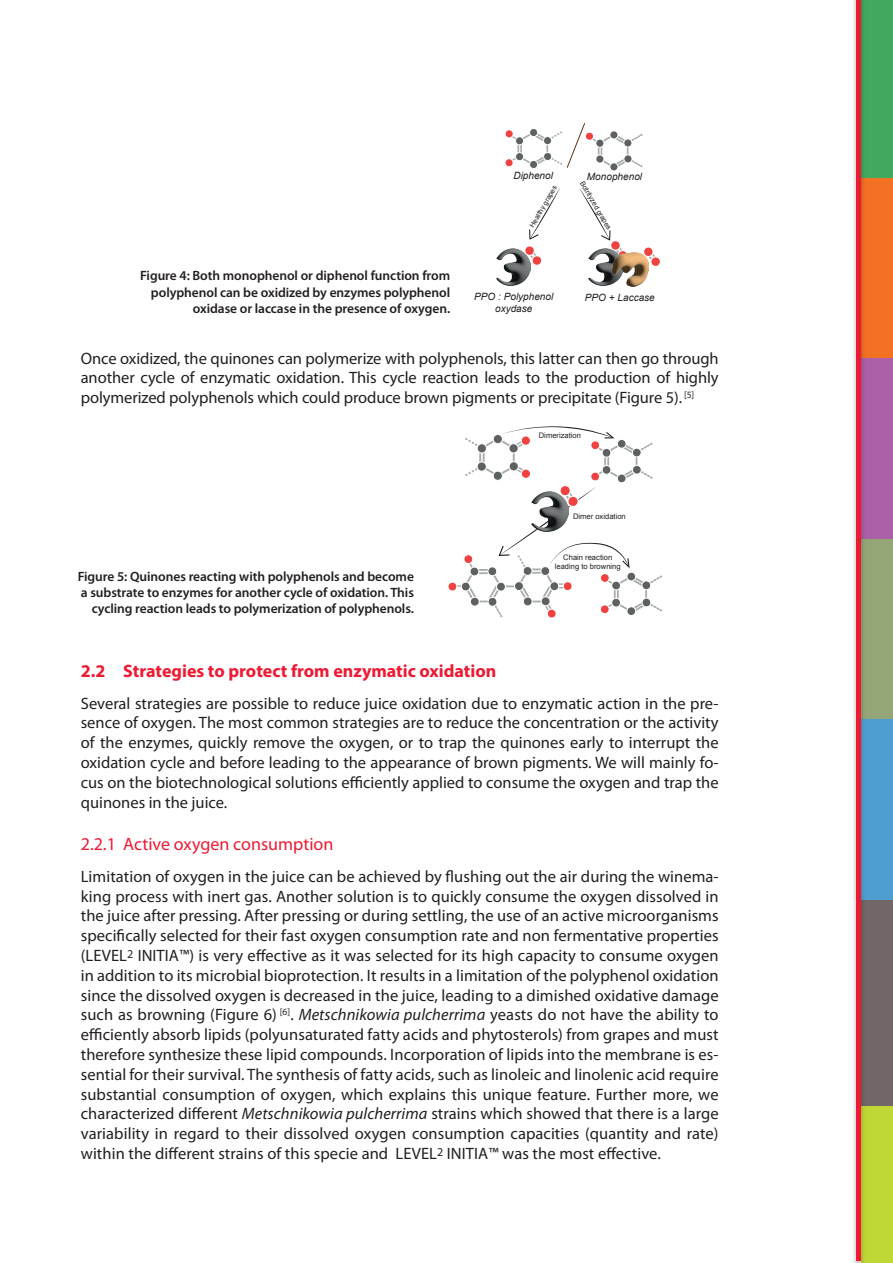
<style>
.page{position:relative;width:893px;height:1263px;background:#fff}
.page>*{position:absolute;margin:0;border:0;box-sizing:border-box;transform-origin:0 0}
.t1{font:700 18px "Myriad Pro";color:#ed1a33}
.t2{font:18px "Myriad Pro";color:#ed1a33}
.t3{font:16.5px/19.8px "Myriad Pro";color:#231f20;text-align:justify}
.t4{font:600 13.5px/16.2px "Myriad Pro";letter-spacing:-.005em;color:#231f20;text-align:right}
.t5{font:italic 10.05px/12px "Arial";color:#231f20;text-align:center}
.t6{font:7.65px/9.1px "Arial";color:#231f20;text-align:center}
.t7{font:7.05px "Arial";color:#231f20}
.s1{font-style:italic}
</style>
<div class="page">
<div style="left:861px;top:0;width:32px;height:178px;background:#42aa60"></div>
<div style="left:861px;top:178px;width:32px;height:180px;background:#f37122"></div>
<div style="left:861px;top:539px;width:32px;height:180px;background:#94a677"></div>
<div style="left:861px;top:719px;width:32px;height:181px;background:#4e9fcf"></div>
<div style="left:861px;top:900px;width:32px;height:207px;background:#706766"></div>
<div style="left:861px;top:358px;width:32px;height:181px;background:#ab5fa6"></div>
<div style="left:861px;top:1106px;width:32px;height:157px;background:#c1d736"></div>
<div style="left:852px;top:0;width:14px;height:1263px;background:#231f20;opacity:.4"></div>
<hr style="left:857px;top:0;width:4px;height:1261px;background:#ed1a33">
<img style="left:589px;top:262px;width:24px;height:23px">
<img style="left:613px;top:252px;width:36px;height:35px">
<img style="left:496px;top:248px;width:35px;height:37px">
<div style="left:505px;top:129px;width:9px;height:9px;border:1px solid #fff;border-radius:50%"></div>
<div style="left:504px;top:158px;width:10px;height:9px;border:1px solid #fff;border-radius:50%"></div>
<svg style="left:507px;top:123px;width:136px;height:48px"></svg>
<svg style="left:579px;top:188px;width:51px;height:74px"></svg>
<svg style="left:523px;top:188px;width:37px;height:80px"></svg>
<svg style="left:641px;top:247px;width:19px;height:22px"></svg>
<svg style="left:448px;top:426px;width:214px;height:192px"></svg>
<p class="t4" style="left:140px;top:267px;width:312px">Figure 4: Both monophenol or diphenol function from polyphenol can be oxidized by enzymes polyphenol oxidase or laccase in the presence of oxygen.</p>
<p class="t5" style="left:513px;top:169px;width:41px">Diphenol</p>
<p class="t5" style="left:587px;top:170px;width:57px">Monophenol</p>
<p class="t7" style="left:527px;top:224px;width:49px;rotate:-60deg">Healthy grapes</p>
<p class="t7" style="left:586px;top:179px;width:56px;rotate:60deg">Botrityzed grapes</p>
<p class="t5" style="left:474px;top:290px;width:81px">PPO : Polyphenol oxydase</p>
<p class="t5" style="left:585px;top:291px;width:71px">PPO + Laccase</p>
<p class="t3" style="left:81px;top:348px;width:639px">Once oxidized, the quinones can polymerize with polyphenols, this latter can then go through another cycle of enzymatic oxidation. This cycle reaction leads to the production of highly polymerized polyphenols which could produce brown pigments or precipitate (Figure 5). <sup>[5]</sup></p>
<p class="t4" style="left:78px;top:568px;width:338px">Figure 5: Quinones reacting with polyphenols and become a substrate to enzymes for another cycle of oxidation. This cycling reaction leads to polymerization of polyphenols.</p>
<p class="t6" style="left:539px;top:431px;width:44px">Dimerization</p>
<p class="t6" style="left:573px;top:512px;width:54px">Dimer oxidation</p>
<p class="t6" style="left:555px;top:552px;width:67px">Chain reaction leading to browning</p>
<p class="t1" style="left:81px;top:659px;width:417px">2.2 Strategies to protect from enzymatic oxidation</p>
<p class="t3" style="left:81px;top:693px;width:639px">Several strategies are possible to reduce juice oxidation due to enzymatic action in the pre&shy;sence of oxygen. The most common strategies are to reduce the concentration or the activity of the enzymes, quickly remove the oxygen, or to trap the quinones early to interrupt the oxidation cycle and before leading to the appearance of brown pigments. We will mainly fo&shy;cus on the biotechnological solutions efficiently applied to consume the oxygen and trap the quinones in the juice.</p>
<p class="t2" style="left:81px;top:833px;width:254px">2.2.1 Active oxygen consumption</p>
<p class="t3" style="left:81px;top:866px;width:639px">Limitation of oxygen in the juice can be achieved by flushing out the air during the winema&shy;king process with inert gas. Another solution is to quickly consume the oxygen dissolved in the juice after pressing. After pressing or during settling, the use of an active microorganisms specifically selected for their fast oxygen consumption rate and non fermentative properties (LEVEL<sup>2</sup> INITIA™) is very effective as it was selected for its high capacity to consume oxygen in addition to its microbial bioprotection. It results in a limitation of the polyphenol oxidation since the dissolved oxygen is decreased in the juice, leading to a dimished oxidative damage such as browning (Figure 6) <sup>[6]</sup>. <span class="s1">Metschnikowia pulcherrima</span> yeasts do not have the ability to efficiently absorb lipids (polyunsaturated fatty acids and phytosterols) from grapes and must therefore synthesize these lipid compounds. Incorporation of lipids into the membrane is es&shy;sential for their survival. The synthesis of fatty acids, such as linoleic and linolenic acid require substantial consumption of oxygen, which explains this unique feature. Further more, we characterized different <span class="s1">Metschnikowia pulcherrima</span> strains which showed that there is a large variability in regard to their dissolved oxygen consumption capacities (quantity and rate) within the different strains of this specie and LEVEL<sup>2</sup> INITIA™ was the most effective.</p>
</div>
